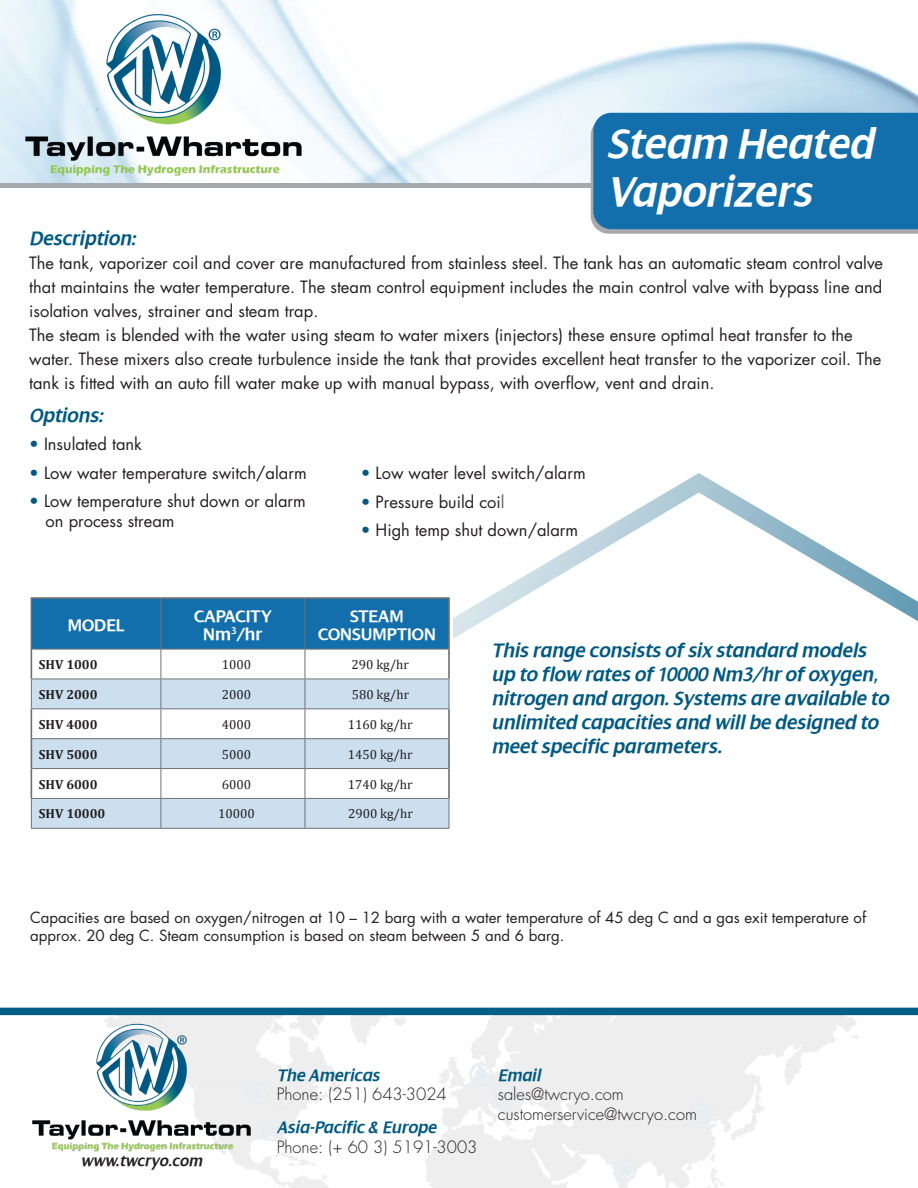
<style>
.page{position:relative;width:918px;height:1188px;background:#fff}
.page>*{position:absolute;margin:0;border:0;box-sizing:border-box;transform-origin:0 0}
.t1{font:italic 600 45px/48px "Dialog";color:#fff}
.t2{font:italic 600 21px/24px "Dialog";color:#005982}
.TW_Body_Copy{font:600 18.15px/18.1px "Dialog";color:#fff;text-align:center}
.t3{font:italic 600 18px "Dialog";color:#005982}
.t4{font:16.5px/24px "Futura";color:#231f20}
.t5{font:300 16.5px "Futura";color:#231f20}
.TW_Table_Body{font:italic 600 16.5px "Dialog";color:#231f20}
.t6{font:15px/18px "Futura";color:#231f20}
.t7{font:13.2px "Cambria";color:#231f20}
.t8{font:700 13.2px "Cambria";color:#231f20}
.s1{color:#005982}
.s2{color:#636366}
</style>
<div class="page">
<svg style="left:0;top:493px;width:918px;height:515px"></svg>
<img style="left:0;top:0;width:918px;height:184px">
<hr style="left:0;top:184px;width:918px;height:4px;background:#a8a9ad">
<div style="left:591px;top:113px;width:327px;height:121px;background:#136fac"></div>
<div style="left:0;top:1008px;width:918px;height:7px;background:#005f85"></div>
<div style="left:31px;top:597px;width:422px;height:292px;background:#fff"></div>
<div style="left:32px;top:599px;width:416px;height:50px;background:#136fac"></div>
<svg style="left:32px;top:680px;width:417px;height:148px;fill:#cbdfef"></svg>
<hr style="left:31px;top:597px;width:130px;height:2px;background:#717074">
<hr style="left:31px;top:599px;width:1px;height:50px;background:#717074">
<hr style="left:161px;top:597px;width:144px;height:2px;background:#717074">
<hr style="left:305px;top:597px;width:145px;height:2px;background:#717074">
<hr style="left:448px;top:599px;width:2px;height:50px;background:#717074">
<hr style="left:31px;top:649px;width:1px;height:30px;background:#717074">
<hr style="left:448px;top:649px;width:2px;height:30px;background:#717074">
<hr style="left:31px;top:709px;width:1px;height:30px;background:#717074">
<hr style="left:448px;top:709px;width:2px;height:30px;background:#717074">
<hr style="left:31px;top:739px;width:1px;height:30px;background:#717074">
<hr style="left:448px;top:739px;width:2px;height:30px;background:#717074">
<hr style="left:448px;top:769px;width:2px;height:29px;background:#717074">
<hr style="left:161px;top:599px;width:1px;height:50px;background:#717074">
<hr style="left:305px;top:599px;width:1px;height:50px;background:#717074">
<hr style="left:32px;top:649px;width:129px;height:1px;background:#717074">
<hr style="left:161px;top:649px;width:144px;height:1px;background:#717074">
<hr style="left:161px;top:649px;width:1px;height:30px;background:#717074">
<hr style="left:305px;top:649px;width:143px;height:1px;background:#717074">
<hr style="left:305px;top:649px;width:1px;height:30px;background:#717074">
<hr style="left:32px;top:738px;width:129px;height:1px;background:#717074">
<hr style="left:161px;top:738px;width:144px;height:1px;background:#717074">
<hr style="left:305px;top:738px;width:143px;height:1px;background:#717074">
<hr style="left:32px;top:768px;width:129px;height:1px;background:#717074">
<hr style="left:161px;top:768px;width:144px;height:1px;background:#717074">
<hr style="left:305px;top:768px;width:143px;height:1px;background:#717074">
<hr style="left:31px;top:679px;width:130px;height:1px;background:#717074">
<svg style="left:31px;top:679px;width:1px;height:29px"></svg>
<hr style="left:31px;top:708px;width:130px;height:1px;background:#717074">
<hr style="left:161px;top:679px;width:144px;height:1px;background:#717074">
<hr style="left:161px;top:708px;width:144px;height:1px;background:#717074">
<hr style="left:305px;top:679px;width:144px;height:1px;background:#717074">
<svg style="left:449px;top:679px;width:1px;height:29px"></svg>
<hr style="left:305px;top:708px;width:144px;height:1px;background:#717074">
<hr style="left:31px;top:798px;width:130px;height:1px;background:#717074">
<svg style="left:31px;top:769px;width:1px;height:59px"></svg>
<hr style="left:31px;top:828px;width:130px;height:1px;background:#717074">
<hr style="left:161px;top:798px;width:144px;height:1px;background:#717074">
<svg style="left:161px;top:679px;width:1px;height:149px"></svg>
<hr style="left:161px;top:828px;width:144px;height:1px;background:#717074">
<hr style="left:305px;top:798px;width:144px;height:1px;background:#717074">
<svg style="left:305px;top:679px;width:1px;height:149px"></svg>
<svg style="left:449px;top:799px;width:1px;height:29px"></svg>
<hr style="left:305px;top:828px;width:144px;height:1px;background:#717074">
<img style="left:21px;top:0;width:285px;height:184px">
<img style="left:28px;top:976px;width:226px;height:194px">
<p class="t1" style="left:607px;top:120px;width:268px">Steam Heated<br>Vaporizers</p>
<p class="t2" style="left:29px;top:226px;width:108px">Description:</p>
<p class="t4" style="left:29px;top:251px;width:856px;text-align:justify">The tank, vaporizer coil and cover are manufactured from stainless steel. The tank has an automatic steam control valve that maintains the water temperature. The steam control equipment includes the main control valve with bypass line and isolation valves, strainer and steam trap.</p>
<p class="t4" style="left:29px;top:323px;width:854px">The steam is blended with the water using steam to water mixers (injectors) these ensure optimal heat transfer to the water. These mixers also create turbulence inside the tank that provides excellent heat transfer to the vaporizer coil. The tank is fitted with an auto fill water make up with manual bypass, with overflow, vent and drain.</p>
<p class="t2" style="left:29px;top:403px;width:75px">Options:</p>
<p class="t4" style="left:29px;top:432px;width:114px"><span class="s1">•</span> Insulated tank</p>
<p class="t4" style="left:29px;top:461px;width:279px"><span class="s1">•</span> Low water temperature switch/alarm</p>
<p class="t4" style="left:46px;top:491px;width:262px;line-height:19.5px;text-indent:-16px"><span class="s1">•</span> Low temperature shut down or alarm on process stream</p>
<p class="t4" style="left:361px;top:461px;width:226px"><span class="s1">•</span> Low water level switch/alarm</p>
<p class="t4" style="left:361px;top:490px;width:145px"><span class="s1">•</span> Pressure build coi<span class="s2">l</span></p>
<p class="t4" style="left:361px;top:518px;width:219px"><span class="s1">•</span> High temp shut down/alarm</p>
<p class="TW_Body_Copy" style="left:68px;top:617px;width:58px">MODEL</p>
<p class="TW_Body_Copy" style="left:194px;top:608px;width:79px">CAPACITY<br>Nm<sup>3</sup>/hr</p>
<p class="TW_Body_Copy" style="left:350px;top:608px;width:55px">STEAM</p>
<p class="TW_Body_Copy" style="left:318px;top:626px;width:119px">CONSUMPTION</p>
<p class="t8" style="left:39px;top:655px;width:60px">SHV 1000</p>
<p class="t7" style="left:222px;top:657px;width:31px">1000</p>
<p class="t7" style="left:352px;top:657px;width:59px">290 kg/hr</p>
<p class="t8" style="left:39px;top:685px;width:60px">SHV 2000</p>
<p class="t7" style="left:222px;top:687px;width:31px">2000</p>
<p class="t7" style="left:352px;top:687px;width:59px">580 kg/hr</p>
<p class="t8" style="left:39px;top:715px;width:60px">SHV 4000</p>
<p class="t7" style="left:222px;top:717px;width:31px">4000</p>
<p class="t7" style="left:348px;top:717px;width:66px">1160 kg/hr</p>
<p class="t8" style="left:39px;top:745px;width:60px">SHV 5000</p>
<p class="t7" style="left:222px;top:746px;width:31px">5000</p>
<p class="t7" style="left:348px;top:746px;width:66px">1450 kg/hr</p>
<p class="t8" style="left:39px;top:775px;width:60px">SHV 6000</p>
<p class="t7" style="left:222px;top:776px;width:31px">6000</p>
<p class="t7" style="left:348px;top:776px;width:66px">1740 kg/hr</p>
<p class="t8" style="left:39px;top:805px;width:68px">SHV 10000</p>
<p class="t7" style="left:218px;top:806px;width:38px">10000</p>
<p class="t7" style="left:348px;top:806px;width:66px">2900 kg/hr</p>
<p class="t2" style="left:491px;top:639px;width:399px">This range consists of six standard models up to flow rates of 10000 Nm3/hr of oxygen, nitrogen and argon. Systems are available to unlimited capacities and will be designed to meet specific parameters.</p>
<p class="t6" style="left:30px;top:909px;width:837px">Capacities are based on oxygen/nitrogen at 10 – 12 barg with a water temperature of 45 deg C and a gas exit temperature of approx. 20 deg C. Steam consumption is based on steam between 5 and 6 barg.</p>
<p class="TW_Table_Body" style="left:81px;top:1151px;width:123px">www.twcryo.com</p>
<p class="t3" style="left:277px;top:1065px;width:104px">The Americas</p>
<p class="t5" style="left:277px;top:1084px;width:172px">Phone: (251) 643-3024</p>
<p class="t3" style="left:277px;top:1118px;width:161px">Asia-Pacific &amp; Europe</p>
<p class="t5" style="left:277px;top:1136px;width:202px">Phone: (+ 60 3) 5191-3003</p>
<p class="t3" style="left:498px;top:1065px;width:44px">Email</p>
<p class="t5" style="left:498px;top:1084px;width:128px">sales@twcryo.com</p>
<p class="t5" style="left:498px;top:1103px;width:201px">customerservice@twcryo.com</p>
</div>
